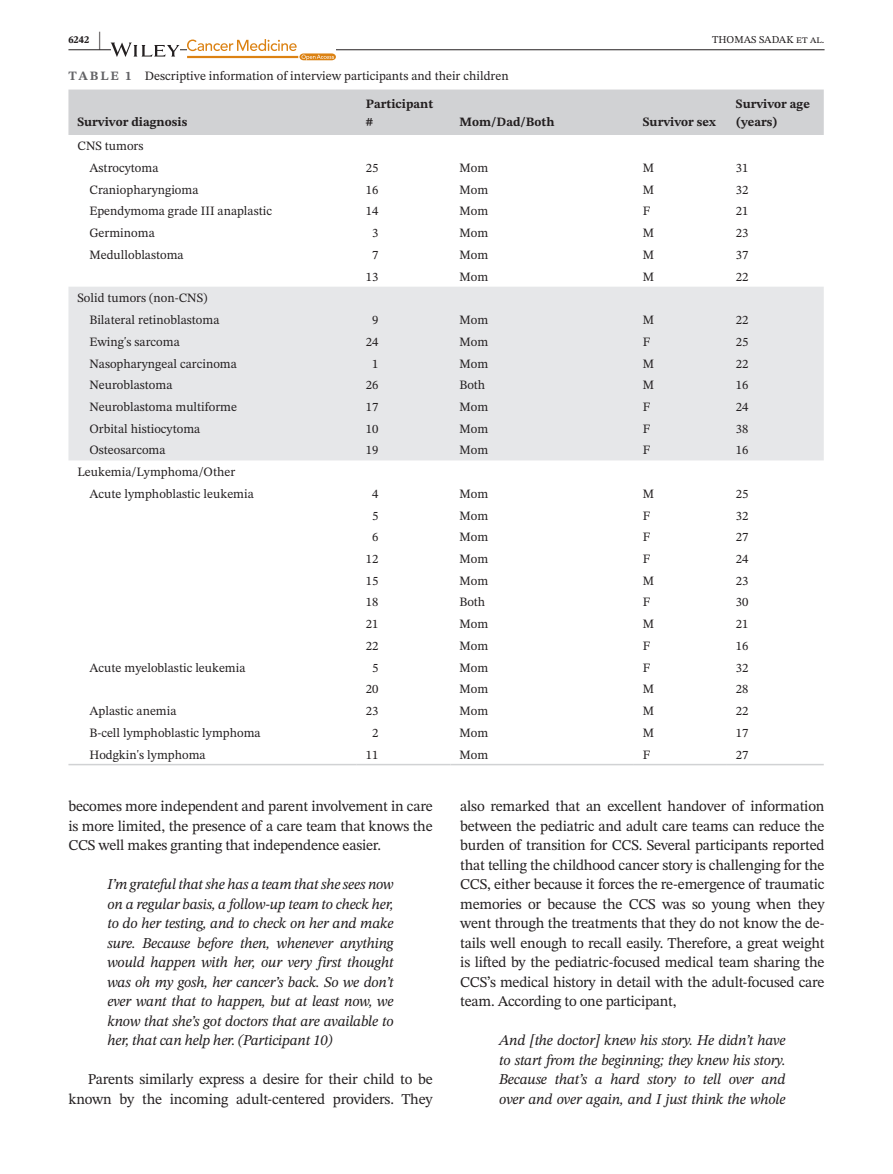
<style>
.page{position:relative;width:893px;height:1174px;background:#fff}
.page>*{position:absolute;margin:0;border:0;box-sizing:border-box;transform-origin:0 0}
.t1{font:15px/19.5px "STIX Two Text";letter-spacing:-.015em;color:#231f20;text-align:justify}
.t2{font:italic 15px/19.5px "STIX Two Text";letter-spacing:-.015em;color:#231f20;text-align:justify}
.t3{font:12.75px/21.8px "STIX Two Text";color:#231f20}
.t4{font:700 12.75px/17.2px "STIX Two Text";color:#231f20}
.t5{font:10.5px "STIX Two Text";color:#231f20}
.t6{font:700 10.5px "STIX Two Text";color:#231f20}
.s1{font-size:21px}
.s2{font-weight:700;color:#636366}
</style>
<div class="page">
<hr style="left:68px;top:49px;width:756px;height:1px;background:#231f20">
<svg style="left:111px;top:43px;width:68px;height:14px"></svg>
<svg style="left:187px;top:39px;width:149px;height:21px"></svg>
<div style="left:68px;top:90px;width:756px;height:45px;background:#d1d2d4"></div>
<div style="left:68px;top:287px;width:756px;height:173px;background:#e6e7e9"></div>
<hr style="left:68px;top:764px;width:289px;height:1px;background:#d1d2d4">
<hr style="left:357px;top:764px;width:93px;height:1px;background:#d1d2d4">
<hr style="left:450px;top:764px;width:184px;height:1px;background:#d1d2d4">
<hr style="left:634px;top:764px;width:93px;height:1px;background:#d1d2d4">
<hr style="left:727px;top:764px;width:97px;height:1px;background:#d1d2d4">
<p class="t6" style="left:68px;top:32px;width:34px">6242 <span class="s1">|</span></p>
<p class="t5" style="left:712px;top:32px;width:114px">THOMAS SADAK et al.</p>
<p class="t3" style="left:68px;top:65px;width:442px"><span class="s2">TABLE 1</span> Descriptive information of interview participants and their children</p>
<p class="t4" style="left:77px;top:113px;width:111px">Survivor diagnosis</p>
<p class="t4" style="left:366px;top:96px;width:69px">Participant #</p>
<p class="t4" style="left:459px;top:113px;width:96px">Mom/Dad/Both</p>
<p class="t4" style="left:643px;top:113px;width:74px">Survivor sex</p>
<p class="t4" style="left:736px;top:96px;width:75px">Survivor age (years)</p>
<p class="t3" style="left:89px;top:135px;width:71px;text-indent:-12px">CNS tumors<br>Astrocytoma</p>
<p class="t3" style="left:366px;top:157px;width:14px">25</p>
<p class="t3" style="left:459px;top:157px;width:30px">Mom</p>
<p class="t3" style="left:643px;top:157px;width:13px">M</p>
<p class="t3" style="left:736px;top:157px;width:14px">31</p>
<p class="t3" style="left:89px;top:179px;width:111px">Craniopharyngioma</p>
<p class="t3" style="left:366px;top:179px;width:14px">16</p>
<p class="t3" style="left:459px;top:179px;width:30px">Mom</p>
<p class="t3" style="left:643px;top:179px;width:13px">M</p>
<p class="t3" style="left:736px;top:179px;width:14px">32</p>
<p class="t3" style="left:89px;top:200px;width:184px">Ependymoma grade III anaplastic</p>
<p class="t3" style="left:366px;top:200px;width:14px">14</p>
<p class="t3" style="left:459px;top:200px;width:30px">Mom</p>
<p class="t3" style="left:643px;top:200px;width:9px">F</p>
<p class="t3" style="left:736px;top:200px;width:14px">21</p>
<p class="t3" style="left:89px;top:222px;width:67px">Germinoma</p>
<p class="t3" style="left:372px;top:222px;width:8px">3</p>
<p class="t3" style="left:459px;top:222px;width:30px">Mom</p>
<p class="t3" style="left:643px;top:222px;width:13px">M</p>
<p class="t3" style="left:736px;top:222px;width:14px">23</p>
<p class="t3" style="left:89px;top:244px;width:96px">Medulloblastoma</p>
<p class="t3" style="left:372px;top:244px;width:8px">7</p>
<p class="t3" style="left:459px;top:244px;width:30px">Mom</p>
<p class="t3" style="left:643px;top:244px;width:13px">M</p>
<p class="t3" style="left:736px;top:244px;width:14px">37</p>
<p class="t3" style="left:366px;top:265px;width:14px">13</p>
<p class="t3" style="left:459px;top:265px;width:30px">Mom</p>
<p class="t3" style="left:643px;top:265px;width:13px">M</p>
<p class="t3" style="left:736px;top:265px;width:14px">22</p>
<p class="t3" style="left:89px;top:287px;width:132px;text-indent:-12px">Solid tumors (non-CNS)<br>Bilateral retinoblastoma</p>
<p class="t3" style="left:372px;top:309px;width:8px">9</p>
<p class="t3" style="left:459px;top:309px;width:30px">Mom</p>
<p class="t3" style="left:643px;top:309px;width:13px">M</p>
<p class="t3" style="left:736px;top:309px;width:14px">22</p>
<p class="t3" style="left:89px;top:331px;width:92px">Ewing's sarcoma</p>
<p class="t3" style="left:366px;top:331px;width:14px">24</p>
<p class="t3" style="left:459px;top:331px;width:30px">Mom</p>
<p class="t3" style="left:643px;top:331px;width:9px">F</p>
<p class="t3" style="left:736px;top:331px;width:14px">25</p>
<p class="t3" style="left:89px;top:352px;width:149px">Nasopharyngeal carcinoma</p>
<p class="t3" style="left:372px;top:352px;width:8px">1</p>
<p class="t3" style="left:459px;top:352px;width:30px">Mom</p>
<p class="t3" style="left:643px;top:352px;width:13px">M</p>
<p class="t3" style="left:736px;top:352px;width:14px">22</p>
<p class="t3" style="left:89px;top:374px;width:85px">Neuroblastoma</p>
<p class="t3" style="left:366px;top:374px;width:14px">26</p>
<p class="t3" style="left:459px;top:374px;width:27px">Both</p>
<p class="t3" style="left:643px;top:374px;width:13px">M</p>
<p class="t3" style="left:736px;top:374px;width:14px">16</p>
<p class="t3" style="left:89px;top:396px;width:149px">Neuroblastoma multiforme</p>
<p class="t3" style="left:366px;top:396px;width:14px">17</p>
<p class="t3" style="left:459px;top:396px;width:30px">Mom</p>
<p class="t3" style="left:643px;top:396px;width:9px">F</p>
<p class="t3" style="left:736px;top:396px;width:14px">24</p>
<p class="t3" style="left:89px;top:417px;width:112px">Orbital histiocytoma</p>
<p class="t3" style="left:366px;top:417px;width:14px">10</p>
<p class="t3" style="left:459px;top:417px;width:30px">Mom</p>
<p class="t3" style="left:643px;top:417px;width:9px">F</p>
<p class="t3" style="left:736px;top:417px;width:14px">38</p>
<p class="t3" style="left:89px;top:439px;width:78px">Osteosarcoma</p>
<p class="t3" style="left:366px;top:439px;width:14px">19</p>
<p class="t3" style="left:459px;top:439px;width:30px">Mom</p>
<p class="t3" style="left:643px;top:439px;width:9px">F</p>
<p class="t3" style="left:736px;top:439px;width:14px">16</p>
<p class="t3" style="left:89px;top:461px;width:166px;text-indent:-12px">Leukemia/Lymphoma/Other<br>Acute lymphoblastic leukemia</p>
<p class="t3" style="left:372px;top:483px;width:8px">4</p>
<p class="t3" style="left:459px;top:483px;width:30px">Mom</p>
<p class="t3" style="left:643px;top:483px;width:13px">M</p>
<p class="t3" style="left:736px;top:483px;width:14px">25</p>
<p class="t3" style="left:372px;top:504px;width:8px">5</p>
<p class="t3" style="left:459px;top:504px;width:30px">Mom</p>
<p class="t3" style="left:643px;top:504px;width:9px">F</p>
<p class="t3" style="left:736px;top:504px;width:14px">32</p>
<p class="t3" style="left:372px;top:526px;width:8px">6</p>
<p class="t3" style="left:459px;top:526px;width:30px">Mom</p>
<p class="t3" style="left:643px;top:526px;width:9px">F</p>
<p class="t3" style="left:736px;top:526px;width:14px">27</p>
<p class="t3" style="left:366px;top:548px;width:14px">12</p>
<p class="t3" style="left:459px;top:548px;width:30px">Mom</p>
<p class="t3" style="left:643px;top:548px;width:9px">F</p>
<p class="t3" style="left:736px;top:548px;width:14px">24</p>
<p class="t3" style="left:366px;top:569px;width:14px">15</p>
<p class="t3" style="left:459px;top:569px;width:30px">Mom</p>
<p class="t3" style="left:643px;top:569px;width:13px">M</p>
<p class="t3" style="left:736px;top:569px;width:14px">23</p>
<p class="t3" style="left:366px;top:591px;width:14px">18</p>
<p class="t3" style="left:459px;top:591px;width:27px">Both</p>
<p class="t3" style="left:643px;top:591px;width:9px">F</p>
<p class="t3" style="left:736px;top:591px;width:14px">30</p>
<p class="t3" style="left:366px;top:613px;width:14px">21</p>
<p class="t3" style="left:459px;top:613px;width:30px">Mom</p>
<p class="t3" style="left:643px;top:613px;width:13px">M</p>
<p class="t3" style="left:736px;top:613px;width:14px">21</p>
<p class="t3" style="left:366px;top:635px;width:14px">22</p>
<p class="t3" style="left:459px;top:635px;width:30px">Mom</p>
<p class="t3" style="left:643px;top:635px;width:9px">F</p>
<p class="t3" style="left:736px;top:635px;width:14px">16</p>
<p class="t3" style="left:89px;top:656px;width:158px">Acute myeloblastic leukemia</p>
<p class="t3" style="left:372px;top:656px;width:8px">5</p>
<p class="t3" style="left:459px;top:656px;width:30px">Mom</p>
<p class="t3" style="left:643px;top:656px;width:9px">F</p>
<p class="t3" style="left:736px;top:656px;width:14px">32</p>
<p class="t3" style="left:366px;top:678px;width:14px">20</p>
<p class="t3" style="left:459px;top:678px;width:30px">Mom</p>
<p class="t3" style="left:643px;top:678px;width:13px">M</p>
<p class="t3" style="left:736px;top:678px;width:14px">28</p>
<p class="t3" style="left:89px;top:700px;width:89px">Aplastic anemia</p>
<p class="t3" style="left:366px;top:700px;width:14px">23</p>
<p class="t3" style="left:459px;top:700px;width:30px">Mom</p>
<p class="t3" style="left:643px;top:700px;width:13px">M</p>
<p class="t3" style="left:736px;top:700px;width:14px">22</p>
<p class="t3" style="left:89px;top:721px;width:173px">B-cell lymphoblastic lymphoma</p>
<p class="t3" style="left:372px;top:721px;width:8px">2</p>
<p class="t3" style="left:459px;top:721px;width:30px">Mom</p>
<p class="t3" style="left:643px;top:721px;width:13px">M</p>
<p class="t3" style="left:736px;top:721px;width:14px">17</p>
<p class="t3" style="left:89px;top:743px;width:118px">Hodgkin's lymphoma</p>
<p class="t3" style="left:366px;top:743px;width:14px">11</p>
<p class="t3" style="left:459px;top:743px;width:30px">Mom</p>
<p class="t3" style="left:643px;top:743px;width:9px">F</p>
<p class="t3" style="left:736px;top:743px;width:14px">27</p>
<p class="t1" style="left:68px;top:796px;width:366px">becomes more independent and parent involvement in care is more limited, the presence of a care team that knows the CCS well makes granting that independence easier.</p>
<p class="t2" style="left:107px;top:874px;width:288px">I’m grateful that she has a team that she sees now on a regular basis, a follow-up team to check her, to do her testing, and to check on her and make sure. Because before then, whenever anything would happen with her, our very first thought was oh my gosh, her cancer’s back. So we don’t ever want that to happen, but at least now, we know that she’s got doctors that are available to her, that can help her. (Participant 10)</p>
<p class="t1" style="left:68px;top:1069px;width:366px;text-align:right">Parents similarly express a desire for their child to be known by the incoming adult-centered providers. They</p>
<p class="t1" style="left:460px;top:796px;width:366px">also remarked that an excellent handover of information between the pediatric and adult care teams can reduce the burden of transition for CCS. Several participants reported that telling the childhood cancer story is challenging for the CCS, either because it forces the re-emergence of traumatic memories or because the CCS was so young when they went through the treatments that they do not know the de&shy;tails well enough to recall easily. Therefore, a great weight is lifted by the pediatric-focused medical team sharing the CCS’s medical history in detail with the adult-focused care team. According to one participant,</p>
<p class="t2" style="left:499px;top:1030px;width:288px">And [the doctor] knew his story. He didn’t have to start from the beginning; they knew his story.<br>Because that’s a hard story to tell over and over and over again, and I just think the whole</p>
</div>
